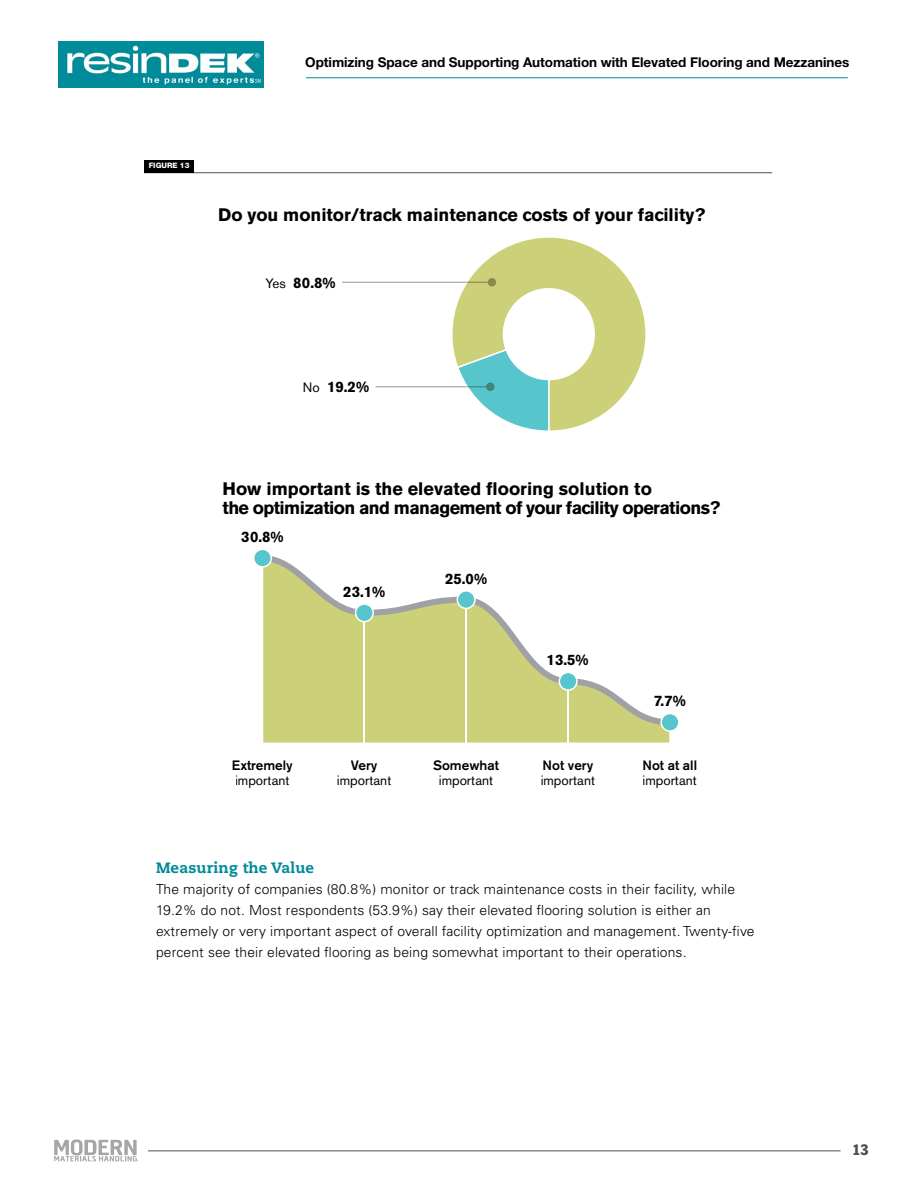
<style>
.page{position:relative;width:918px;height:1188px;background:#fff}
.page>*{position:absolute;margin:0;border:0;box-sizing:border-box;transform-origin:0 0}
.t1{font:700 18px/19.5px "Akzidenz Grotesk BE";letter-spacing:-.035em;color:#000}
.t2{font:700 18px "Akzidenz Grotesk BE";color:#000}
.t3{font:700 15px "Akzidenz Grotesk BE";color:#000}
.t4{font:800 15px "Caecilia";letter-spacing:.01em;color:#008b9a}
.t5{font:condensed 15px "Franklin Gothic BT";color:#4d4d4f}
.t6{font:300 13.8px/21px "Univers";letter-spacing:.01em;color:#000}
.t7{font:700 13.5px "Helvetica Neue LT Std";letter-spacing:-.005em;color:#000}
.t8{font:13.5px "Akzidenz Grotesk BE";color:#000}
.t9{font:500 13.5px "Akzidenz Grotesk BE";color:#000}
.t10{font:800 7.5px "Helvetica Neue LT Std";color:#fff}
.s1{font-weight:400;font-size:13.5px}
</style>
<div class="page">
<img style="left:58px;top:42px;width:206px;height:45px">
<hr style="left:54px;top:1150px;width:787px;height:1px;background:#515254">
<div style="left:42px;top:1129px;width:105px;height:39px;background:#fff"></div>
<hr style="left:306px;top:77px;width:542px;height:1px;background:#008b9a">
<svg style="left:54px;top:1139px;width:85px;height:22px"></svg>
<hr style="left:144px;top:172px;width:628px;height:1px;background:#515254">
<div style="left:144px;top:160px;width:50px;height:12px;background:#000"></div>
<svg style="left:342px;top:237px;width:304px;height:194px"></svg>
<div style="left:263px;top:725px;width:407px;height:18px;background:#ccd179"></div>
<hr style="left:364px;top:613px;width:1px;height:144px;background:#fff">
<hr style="left:465px;top:600px;width:2px;height:157px;background:#fff">
<hr style="left:567px;top:679px;width:1px;height:78px;background:#fff">
<svg style="left:263px;top:556px;width:397px;height:169px;fill:#ccd179"></svg>
<svg style="left:254px;top:550px;width:18px;height:18px"></svg>
<svg style="left:355px;top:603px;width:19px;height:19px"></svg>
<svg style="left:457px;top:590px;width:19px;height:19px"></svg>
<svg style="left:559px;top:672px;width:19px;height:19px"></svg>
<svg style="left:660px;top:714px;width:18px;height:18px"></svg>
<p class="t7" style="left:305px;top:54px;width:546px">Optimizing Space and Supporting Automation with Elevated Flooring and Mezzanines</p>
<p class="t10" style="left:149px;top:161px;width:42px">FIGURE 13</p>
<h1 class="t2" style="left:218px;top:204px;width:489px">Do you monitor/track maintenance costs of your facility?</h1>
<p class="t3" style="left:266px;top:274px;width:72px"><span class="s1">Yes</span> 80.8%</p>
<p class="t3" style="left:303px;top:378px;width:68px"><span class="s1">No</span> 19.2%</p>
<h1 class="t1" style="left:223px;top:479px;width:499px">How important is the elevated flooring solution to<br>the optimization and management of your facility operations?</h1>
<p class="t3" style="left:241px;top:528px;width:44px">30.8%</p>
<p class="t9" style="left:232px;top:757px;width:62px">Extremely</p>
<p class="t8" style="left:235px;top:773px;width:56px">important</p>
<p class="t3" style="left:343px;top:583px;width:44px">23.1%</p>
<p class="t3" style="left:445px;top:570px;width:44px">25.0%</p>
<p class="t9" style="left:351px;top:757px;width:28px">Very</p>
<p class="t8" style="left:337px;top:773px;width:56px">important</p>
<p class="t9" style="left:433px;top:757px;width:67px">Somewhat</p>
<p class="t8" style="left:439px;top:773px;width:56px">important</p>
<p class="t3" style="left:547px;top:652px;width:44px">13.5%</p>
<p class="t9" style="left:543px;top:757px;width:52px">Not very</p>
<p class="t8" style="left:541px;top:773px;width:56px">important</p>
<p class="t3" style="left:654px;top:693px;width:33px">7.7%</p>
<p class="t9" style="left:642px;top:757px;width:56px">Not at all</p>
<p class="t8" style="left:643px;top:773px;width:56px">important</p>
<p class="t4" style="left:156px;top:858px;width:160px">Measuring the Value</p>
<p class="t6" style="left:156px;top:878px;width:600px">The majority of companies (80.8%) monitor or track maintenance costs in their facility, while 19.2% do not. Most respondents (53.9%) say their elevated flooring solution is either an extremely or very important aspect of overall facility optimization and management. Twenty-five percent see their elevated flooring as being somewhat important to their operations.</p>
<p class="t5" style="left:852px;top:1140px;width:18px">13</p>
</div>
